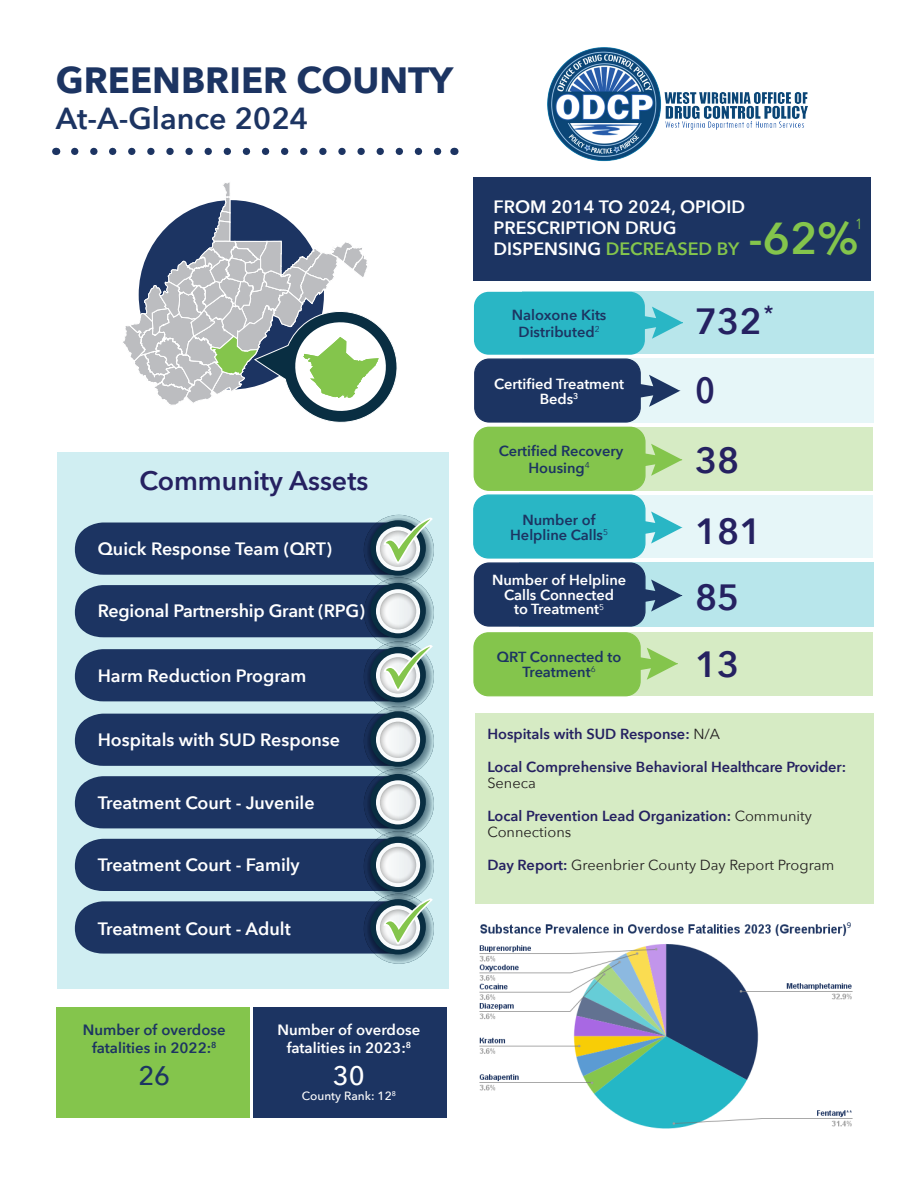
<style>
.page{position:relative;width:918px;height:1188px;background:#fff}
.page>*{position:absolute;margin:0;border:0;box-sizing:border-box;transform-origin:0 0}
.t1{font:600 44.7px "Avenir Next";color:#84c54c}
.t2{font:700 36.45px "Avenir Next";color:#1c3462}
.t3{font:600 36.45px "Avenir Next";color:#252161}
.t4{font:600 36.45px "Avenir Next";color:#252161;scale:.9 1}
.t5{font:600 30.45px "Avenir Next";color:#1c3462}
.t6{font:600 26.85px "Avenir Next";color:#252161}
.t7{font:500 26.85px "Avenir Next";color:#fff}
.t8{font:500 26.85px "Avenir Next";color:#1c3462}
.t9{font:600 17.85px/20.9px "Avenir Next";color:#fff}
.t10{font:600 14.85px/17.9px "Avenir Next";color:#fff;text-align:center}
.t11{font:600 14.85px/17.9px "Avenir Next";color:#1c3462;text-align:center}
.t12{font:14.7px "Avenir Next";color:#84c54c;scale:.9 1}
.t13{font:600 14.55px/16.4px "Avenir Next";color:#252161}
.t14{font:600 14.55px/17.1px "Avenir Next";color:#1c3462;text-align:center}
.t15{font:600 14.55px/14.9px "Avenir Next";color:#fff;text-align:center}
.t16{font:14.55px "Avenir Next";color:#231f20}
.t17{font:500 11.85px "Avenir Next";color:#fff}
.t18{font:8.7px "Myriad Pro";color:#1c3561}
.s1{color:#84c54c}
.s2{font-weight:400;color:#231f20}
.s3{font-weight:600;color:#252161}
</style>
<div class="page">
<svg style="left:123px;top:182px;width:274px;height:241px"></svg>
<img style="left:541px;top:47px;width:276px;height:131px">
<div style="left:475px;top:713px;width:398px;height:191px;background:#d6ebc4"></div>
<div style="left:473px;top:178px;width:398px;height:103px;background:#1c3462"></div>
<svg style="left:75px;top:148px;width:23px;height:7px"></svg>
<svg style="left:113px;top:148px;width:329px;height:7px"></svg>
<div style="left:57px;top:1007px;width:193px;height:110px;background:#84c54c"></div>
<div style="left:253px;top:1007px;width:194px;height:110px;background:#1c3462"></div>
<div style="left:523px;top:495px;width:350px;height:63px;background:#e6f6f8"></div>
<svg style="left:646px;top:511px;width:36px;height:33px"></svg>
<div style="left:474px;top:495px;width:171px;height:63px;background:#29b6c5;border-radius:15px"></div>
<div style="left:473px;top:494px;width:173px;height:65px;border:1px solid #29b6c5;border-radius:15px"></div>
<div style="left:520px;top:562px;width:354px;height:64px;background:#b8e6eb"></div>
<svg style="left:646px;top:579px;width:36px;height:33px"></svg>
<div style="left:474px;top:563px;width:171px;height:63px;background:#1c3462;border-radius:15px"></div>
<div style="left:474px;top:562px;width:172px;height:65px;border:1px solid #1c3462;border-radius:15px"></div>
<div style="left:521px;top:632px;width:352px;height:64px;background:#d6ebc4"></div>
<div style="left:474px;top:633px;width:166px;height:63px;background:#84c54c;border-radius:15px"></div>
<div style="left:473px;top:632px;width:168px;height:64px;border:1px solid #84c54c;border-radius:15px"></div>
<div style="left:524px;top:427px;width:349px;height:63px;background:#d6ebc4"></div>
<svg style="left:646px;top:444px;width:36px;height:32px"></svg>
<div style="left:474px;top:427px;width:171px;height:63px;background:#84c54c;border-radius:15px"></div>
<div style="left:474px;top:427px;width:172px;height:64px;border:1px solid #84c54c;border-radius:15px"></div>
<div style="left:522px;top:292px;width:351px;height:62px;background:#b8e6eb"></div>
<svg style="left:645px;top:307px;width:38px;height:32px"></svg>
<div style="left:474px;top:292px;width:171px;height:63px;background:#29b6c5;border-radius:15px"></div>
<div style="left:522px;top:358px;width:351px;height:64px;background:#e6f6f8"></div>
<svg style="left:641px;top:375px;width:39px;height:32px"></svg>
<div style="left:475px;top:359px;width:165px;height:63px;background:#1c3462;border-radius:15px"></div>
<div style="left:474px;top:358px;width:167px;height:65px;border:1px solid #1c3462;border-radius:15px"></div>
<div style="left:57px;top:452px;width:392px;height:536px;background:#d0eef2"></div>
<svg style="left:364px;top:515px;width:70px;height:70px"></svg>
<div style="left:75px;top:585px;width:301px;height:52px;background:#1c3462"></div>
<svg style="left:364px;top:577px;width:70px;height:71px"></svg>
<div style="left:370px;top:583px;width:56px;height:55px;background:#092e42;border-radius:50%"></div>
<svg style="left:376px;top:589px;width:44px;height:44px"></svg>
<svg style="left:380px;top:593px;width:36px;height:36px"></svg>
<svg style="left:364px;top:642px;width:70px;height:70px"></svg>
<div style="left:75px;top:714px;width:301px;height:52px;background:#1c3462"></div>
<svg style="left:364px;top:706px;width:70px;height:70px"></svg>
<div style="left:370px;top:711px;width:56px;height:56px;background:#092e42;border-radius:50%"></div>
<svg style="left:376px;top:718px;width:44px;height:44px"></svg>
<svg style="left:380px;top:722px;width:36px;height:36px"></svg>
<div style="left:75px;top:776px;width:302px;height:52px;background:#1c3462"></div>
<svg style="left:364px;top:769px;width:70px;height:70px"></svg>
<div style="left:370px;top:774px;width:56px;height:55px;background:#092e42;border-radius:50%"></div>
<div style="left:376px;top:780px;width:44px;height:44px;background:#f9fbfc;border-radius:50%"></div>
<svg style="left:380px;top:784px;width:36px;height:37px"></svg>
<div style="left:75px;top:839px;width:301px;height:52px;background:#1c3462"></div>
<svg style="left:364px;top:831px;width:70px;height:70px"></svg>
<div style="left:370px;top:837px;width:56px;height:55px;background:#092e42;border-radius:50%"></div>
<svg style="left:376px;top:843px;width:44px;height:44px"></svg>
<svg style="left:380px;top:847px;width:36px;height:36px"></svg>
<svg style="left:364px;top:894px;width:70px;height:70px"></svg>
<svg style="left:75px;top:897px;width:359px;height:57px"></svg>
<svg style="left:75px;top:516px;width:359px;height:59px"></svg>
<svg style="left:75px;top:643px;width:359px;height:58px"></svg>
<img style="left:479px;top:924px;width:374px;height:205px">
<p class="t2" style="left:56px;top:48px;width:399px">GREENBRIER COUNTY</p>
<p class="t5" style="left:56px;top:92px;width:254px">At-A-Glance 2024</p>
<p class="t6" style="left:139px;top:458px;width:230px">Community Assets</p>
<p class="t9" style="left:98px;top:538px;width:236px">Quick Response Team (QRT)</p>
<p class="t9" style="left:98px;top:600px;width:269px">Regional Partnership Grant (RPG)</p>
<p class="t9" style="left:98px;top:665px;width:210px">Harm Reduction Program</p>
<p class="t9" style="left:98px;top:728px;width:244px">Hospitals with SUD Response</p>
<p class="t9" style="left:98px;top:792px;width:218px">Treatment Court - Juvenile</p>
<p class="t9" style="left:98px;top:854px;width:204px">Treatment Court - Family</p>
<p class="t9" style="left:98px;top:918px;width:195px">Treatment Court - Adult</p>
<p class="t9" style="left:494px;top:196px;width:253px">FROM 2014 TO 2024, OPIOID<br>PRESCRIPTION DRUG<br>DISPENSING <span class="s1">DECREASED BY</span></p>
<p class="t12" style="left:855px;top:212px;width:10px">1</p>
<p class="t1" style="left:749px;top:200px;width:112px">-62%</p>
<p class="t14" style="left:512px;top:306px;width:96px">Naloxone Kits<br>Distributed<sup>2</sup></p>
<p class="t3" style="left:695px;top:290px;width:80px">732<sup>*</sup></p>
<p class="t15" style="left:494px;top:376px;width:132px">Certified Treatment<br>Beds<sup>3</sup></p>
<p class="t4" style="left:695px;top:359px;width:24px">0</p>
<p class="t14" style="left:499px;top:442px;width:126px">Certified Recovery<br>Housing<sup>4</sup></p>
<p class="t3" style="left:695px;top:429px;width:46px">38</p>
<p class="t14" style="left:510px;top:512px;width:99px;line-height:14.9px">Number of<br>Helpline Calls<sup>5</sup></p>
<p class="t3" style="left:695px;top:500px;width:68px">181</p>
<p class="t15" style="left:492px;top:572px;width:136px">Number of Helpline<br>Calls Connected<br>to Treatment<sup>5</sup></p>
<p class="t3" style="left:695px;top:566px;width:46px">85</p>
<p class="t14" style="left:497px;top:649px;width:126px;line-height:14.9px">QRT Connected to<br>Treatment<sup>6</sup></p>
<p class="t3" style="left:695px;top:633px;width:46px">13</p>
<p class="t13" style="left:487px;top:725px;width:234px">Hospitals with SUD Response: <span class="s2">N/A</span></p>
<p class="t13" style="left:487px;top:758px;width:360px">Local Comprehensive Behavioral Healthcare Provider:<br><span class="s2">Seneca</span></p>
<p class="t13" style="left:487px;top:807px;width:326px">Local Prevention Lead Organization: <span class="s2">Community<br>Connections</span></p>
<p class="t16" style="left:487px;top:853px;width:349px"><span class="s3">Day Report:</span> Greenbrier County Day Report Program</p>
<p class="t18" style="left:847px;top:919px;width:6px">9</p>
<p class="t11" style="left:83px;top:1020px;width:144px">Number of overdose fatalities in 2022:<sup>8</sup></p>
<p class="t8" style="left:138px;top:1053px;width:33px">26</p>
<p class="t10" style="left:278px;top:1020px;width:144px">Number of overdose fatalities in 2023:<sup>8</sup></p>
<p class="t7" style="left:333px;top:1053px;width:33px">30</p>
<p class="t17" style="left:302px;top:1086px;width:95px">County Rank: 12<sup>8</sup></p>
</div>
